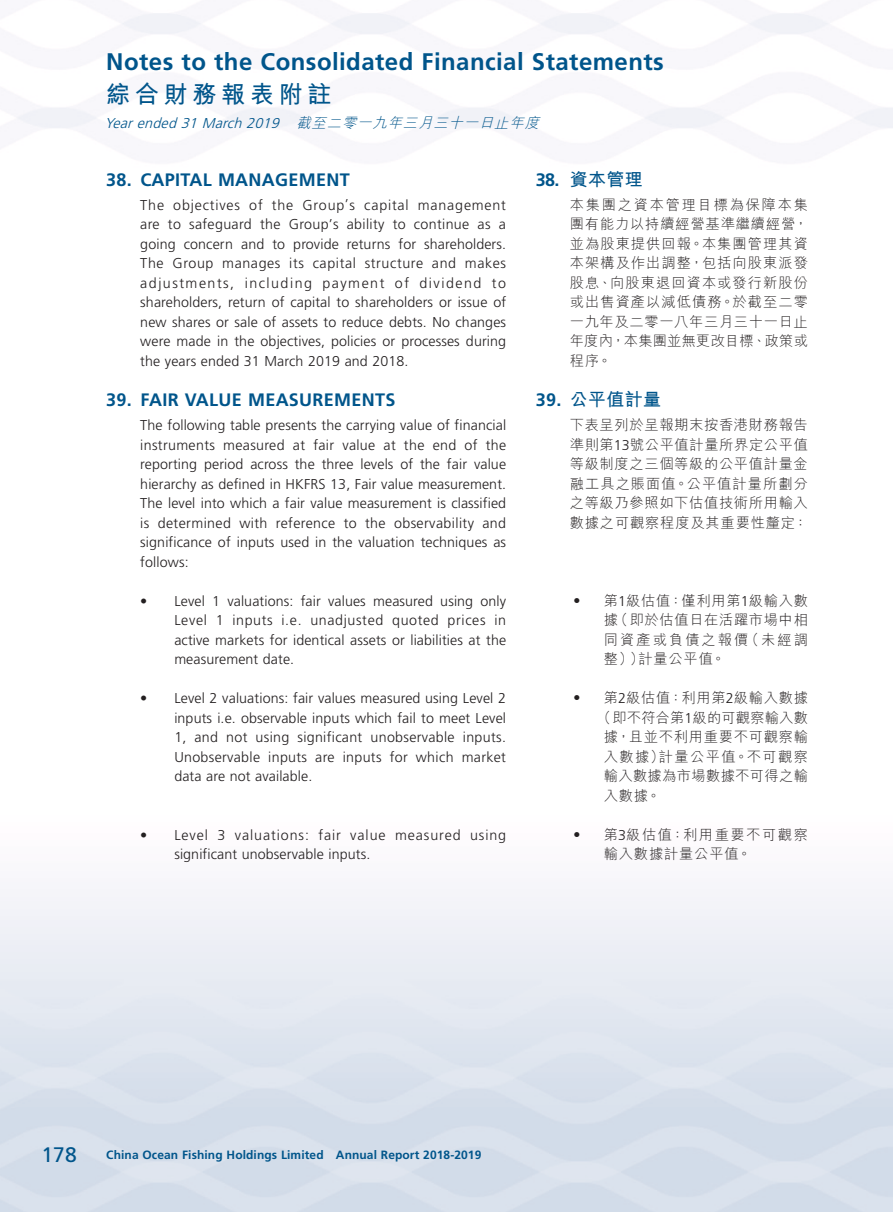
<style>
.page{position:relative;width:893px;height:1212px;background:#fff}
.page>*{position:absolute;margin:0;border:0;box-sizing:border-box;transform-origin:0 0}
.t1{font:700 24px "Frutiger LT Std";letter-spacing:.02em;color:#00558b}
.t2{font:700 24px "M Hei HK";letter-spacing:.2em;color:#00558b}
.t3{font:21px "Frutiger LT Std";color:#00558b}
.Heading_1{font:700 18px "Frutiger LT Std";letter-spacing:.02em;color:#00558b}
.C_Heading_1{font:700 18px "M Hei HK";letter-spacing:.02em;color:#00558b}
.Body_Text{font:300 14.25px/19.5px "Frutiger LT Std";letter-spacing:.01em;color:#231f20;text-align:justify}
.C_Body_Text{font:300 14.25px/19.5px "M Hei HK";letter-spacing:.05em;color:#231f20;text-align:justify}
.Body_Text-2{font:300 14.25px/19.5px "Frutiger LT Std";letter-spacing:.065em;color:#231f20}
.t4{font:italic 300 14.25px "Frutiger LT Std";color:#00558b}
.C_Body_Text-2{font:300 14.25px/19.5px "M Hei HK";letter-spacing:.11em;color:#231f20}
.C_Body_Text-3{font:300 14.25px "M Hei HK";letter-spacing:.015em;color:#231f20}
.C_Body_Text-4{font:300 14.25px "M Hei HK";letter-spacing:.1em;color:#231f20}
.C_Body_Text-5{font:300 14.25px "M Hei HK";letter-spacing:.025em;color:#231f20}
.t5{font:700 12px "Frutiger LT Std";letter-spacing:.01em;color:#00558b}
.s1{font-family:"M Hei HK"}
.s2{font-family:"Frutiger LT Std"}
</style>
<div class="page">
<h1 class="t1" style="left:106px;top:48px;width:559px">Notes to the Consolidated Financial Statements</h1>
<h1 class="t2" style="left:106px;top:77px;width:227px">綜合財務報表附註</h1>
<p class="t4" style="left:105px;top:115px;width:439px">Yearended 31 March 2019 <span class="s1">截至二零一九年三月三十一日止年度</span></p>
<p class="Heading_1" style="left:106px;top:169px;width:245px">38. CAPITAL MANAGEMENT</p>
<p class="Body_Text" style="left:140px;top:195px;width:367px">The objectives of the Group’s capital management are to safeguard the Group’s ability to continue as a going concern and to provide returns for shareholders.<br>The Group manages its capital structure and makes adjustments, including payment of dividend to shareholders, return of capital to shareholders or issue of new shares or sale of assets to reduce debts. No changes were made in the objectives, policies or processes during the years ended 31 March 2019 and 2018.</p>
<p class="Heading_1" style="left:106px;top:390px;width:291px">39. FAIR VALUE MEASUREMENTS</p>
<p class="Body_Text" style="left:140px;top:416px;width:367px">The following table presents the carrying value of financial instruments measured at fair value at the end of the reporting period across the three levels of the fair value hierarchy as defined in HKFRS 13, Fair value measurement.<br>The level into which a fair value measurement is classified is determined with reference to the observability and significance of inputs used in the valuation techniques as follows:</p>
<p class="Body_Text" style="left:174px;top:591px;width:333px;text-indent:-34px">• Level 1 valuations: fair values measured using only Level 1 inputs i.e. unadjusted quoted prices in active markets for identical assets or liabilities at the measurement date.</p>
<p class="Body_Text" style="left:174px;top:689px;width:333px;text-indent:-34px">• Level 2 valuations: fair values measured using Level 2 inputs i.e. observable inputs which fail to meet Level 1, and not using significant unobservable inputs.<br>Unobservable inputs are inputs for which market data are not available.</p>
<p class="Body_Text-2" style="left:174px;top:825px;width:333px;text-indent:-34px">• Level 3 valuations: fair value measured using significant unobservable inputs.</p>
<p class="C_Heading_1" style="left:536px;top:166px;width:108px"><span class="s2">38.</span> 資本管理</p>
<p class="C_Body_Text" style="left:570px;top:195px;width:240px">本集團之資本管理目標為保障本集團有能力以持續經營基準繼續經營，並為股東提供回報。本集團管理其資本架構及作出調整，包括向股東派發股息、向股東退回資本或發行新股份或出售資產以減低債務。於截至二零一九年及二零一八年三月三十一日止年度內，本集團並無更改目標、政策或程序。</p>
<p class="C_Heading_1" style="left:536px;top:387px;width:127px"><span class="s2">39.</span> 公平值計量</p>
<p class="C_Body_Text" style="left:570px;top:415px;width:240px">下表呈列於呈報期末按香港財務報告準則第<span class="s2">13</span>號公平值計量所界定公平值等級制度之三個等級的公平值計量金融工具之賬面值。公平值計量所劃分之等級乃參照如下估值技術所用輸入數據之可觀察程度及其重要性釐定：</p>
<p class="C_Body_Text" style="left:570px;top:590px;width:16px">‧</p>
<p class="C_Body_Text" style="left:604px;top:590px;width:206px">第<span class="s2">1</span>級估值：僅利用第<span class="s2">1</span>級輸入數據（即於估值日在活躍市場中相同資產或負債之報價（未經調整））計量公平值。</p>
<p class="C_Body_Text" style="left:570px;top:688px;width:16px">‧</p>
<p class="C_Body_Text" style="left:604px;top:688px;width:206px">第<span class="s2">2</span>級估值：利用第<span class="s2">2</span>級輸入數據</p>
<p class="C_Body_Text-3" style="left:597px;top:710px;width:213px">（即不符合第<span class="s2">1</span>級的可觀察輸入數</p>
<p class="C_Body_Text" style="left:604px;top:727px;width:206px">據，且並不利用重要不可觀察輸</p>
<p class="C_Body_Text-4" style="left:604px;top:749px;width:206px">入數據）計量公平值。不可觀察</p>
<p class="C_Body_Text-5" style="left:604px;top:769px;width:206px">輸入數據為市場數據不可得之輸</p>
<p class="C_Body_Text" style="left:604px;top:785px;width:58px">入數據。</p>
<p class="C_Body_Text" style="left:570px;top:824px;width:16px">‧</p>
<p class="C_Body_Text-2" style="left:604px;top:824px;width:206px">第<span class="s2">3</span>級估值：利用重要不可觀察輸入數據計量公平值。</p>
<h2 class="t3" style="left:41px;top:1143px;width:37px">178</h2>
<p class="t5" style="left:106px;top:1148px;width:377px">China Ocean Fishing Holdings Limited Annual Report 2018-2019</p>
</div>
